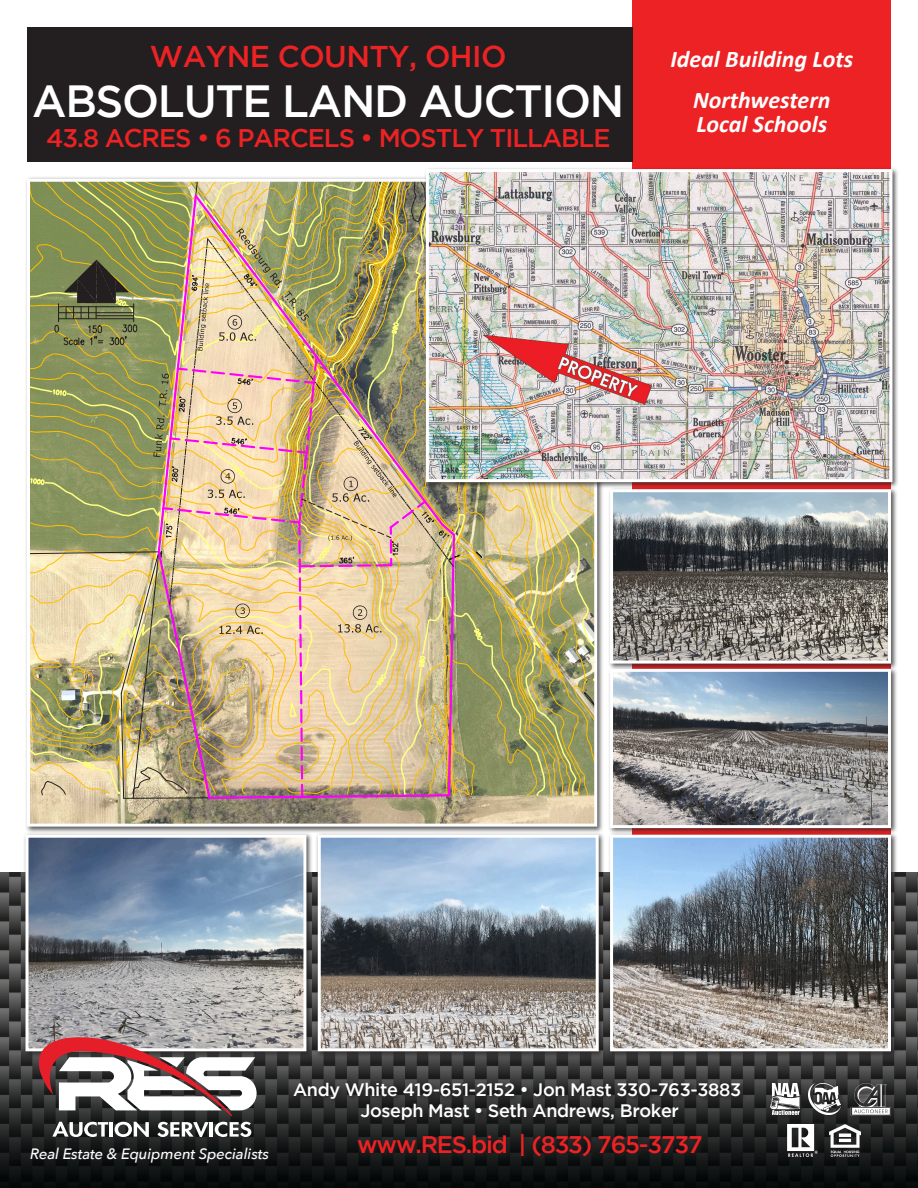
<style>
.page{position:relative;width:918px;height:1188px;background:#fff}
.page>*{position:absolute;margin:0;border:0;box-sizing:border-box;transform-origin:0 0}
.t1{font:500 45px "Gotham";letter-spacing:-.03em;color:#fff}
.t2{font:500 30px "Gotham";letter-spacing:-.02em;color:#ed2224}
.t3{font:500 25.5px "Gotham";letter-spacing:-.04em;color:#ed2224}
.No_Spacing{font:italic 700 24px "Calibri";color:#fff}
.t4{font:500 24px "Gotham";letter-spacing:-.05em;color:#ed2224}
.t5{font:500 18px "Gotham";letter-spacing:-.02em;color:#fff}
.t6{font:italic 500 15px "Avenir Next";letter-spacing:-.01em;color:#fff}
</style>
<div class="page">
<div style="left:633px;top:0;width:258px;height:903px;background:#ed2224"></div>
<img style="left:0;top:873px;width:918px;height:315px">
<div style="left:27px;top:27px;width:605px;height:135px;background:#231f20"></div>
<svg style="left:356px;top:1132px;width:352px;height:31px;background:#191a1b"></svg>
<div style="left:25px;top:177px;width:579px;height:656px;background:#231f20;opacity:.75"></div>
<img style="left:31px;top:183px;width:562px;height:640px">
<div style="left:27px;top:179px;width:570px;height:648px;border:3px solid #fff"></div>
<div style="left:23px;top:833px;width:290px;height:225px;background:#231f20;opacity:.75"></div>
<img style="left:30px;top:839px;width:272px;height:208px">
<div style="left:26px;top:835px;width:280px;height:216px;border:3px solid #fff"></div>
<div style="left:316px;top:833px;width:289px;height:225px;background:#231f20;opacity:.75"></div>
<img style="left:322px;top:839px;width:273px;height:208px">
<div style="left:318px;top:835px;width:281px;height:216px;border:3px solid #fff"></div>
<div style="left:608px;top:833px;width:289px;height:225px;background:#231f20;opacity:.75"></div>
<img style="left:614px;top:839px;width:273px;height:208px">
<div style="left:610px;top:835px;width:281px;height:216px;border:3px solid #fff"></div>
<svg style="left:292px;top:1081px;width:455px;height:45px;background:#2b2b2b"></svg>
<div style="left:424px;top:167px;width:475px;height:322px;background:#231f20;opacity:.75"></div>
<img style="left:430px;top:173px;width:458px;height:305px">
<div style="left:426px;top:169px;width:466px;height:313px;border:3px solid #fff"></div>
<div style="left:608px;top:487px;width:289px;height:183px;background:#231f20;opacity:.75"></div>
<img style="left:614px;top:493px;width:273px;height:167px">
<div style="left:610px;top:489px;width:281px;height:175px;border:3px solid #fff"></div>
<div style="left:608px;top:667px;width:289px;height:168px;background:#231f20;opacity:.75"></div>
<img style="left:614px;top:673px;width:273px;height:151px">
<div style="left:610px;top:669px;width:281px;height:159px;border:3px solid #fff"></div>
<svg style="left:26px;top:1029px;width:231px;height:87px"></svg>
<svg style="left:52px;top:1122px;width:56px;height:15px"></svg>
<hr style="left:110px;top:1122px;width:3px;height:15px;background:#fff">
<svg style="left:115px;top:1122px;width:34px;height:15px"></svg>
<svg style="left:157px;top:1122px;width:52px;height:15px"></svg>
<hr style="left:210px;top:1122px;width:3px;height:15px;background:#fff">
<svg style="left:215px;top:1122px;width:36px;height:15px"></svg>
<svg style="left:769px;top:1082px;width:37px;height:39px"></svg>
<img style="left:771px;top:1084px;width:29px;height:31px">
<svg style="left:806px;top:1082px;width:41px;height:39px"></svg>
<img style="left:808px;top:1084px;width:33px;height:31px">
<svg style="left:849px;top:1081px;width:49px;height:41px"></svg>
<svg style="left:851px;top:1083px;width:40px;height:32px"></svg>
<svg style="left:827px;top:1122px;width:40px;height:41px"></svg>
<img style="left:829px;top:1124px;width:32px;height:32px">
<svg style="left:785px;top:1122px;width:39px;height:41px"></svg>
<img style="left:787px;top:1124px;width:31px;height:32px">
<p class="t2" style="left:150px;top:40px;width:358px">WAYNE COUNTY, OHIO</p>
<p class="t1" style="left:32px;top:75px;width:594px">ABSOLUTE LAND AUCTION</p>
<p class="t3" style="left:46px;top:124px;width:566px">43.8 ACRES • 6 PARCELS • MOSTLY TILLABLE</p>
<p class="No_Spacing" style="left:670px;top:44px;width:184px">Ideal Building Lots</p>
<p class="No_Spacing" style="left:693px;top:84px;width:139px">Northwestern</p>
<p class="No_Spacing" style="left:696px;top:108px;width:132px">Local Schools</p>
<p class="t6" style="left:30px;top:1141px;width:240px">Real Estate &amp; Equipment Specialists</p>
<p class="t5" style="left:293px;top:1080px;width:450px">Andy White 419-651-2152 • Jon Mast 330-763-3883</p>
<p class="t5" style="left:360px;top:1101px;width:320px">Joseph Mast • Seth Andrews, Broker</p>
<p class="t4" style="left:357px;top:1131px;width:347px">www.RES.bid | (833) 765-3737</p>
</div>
